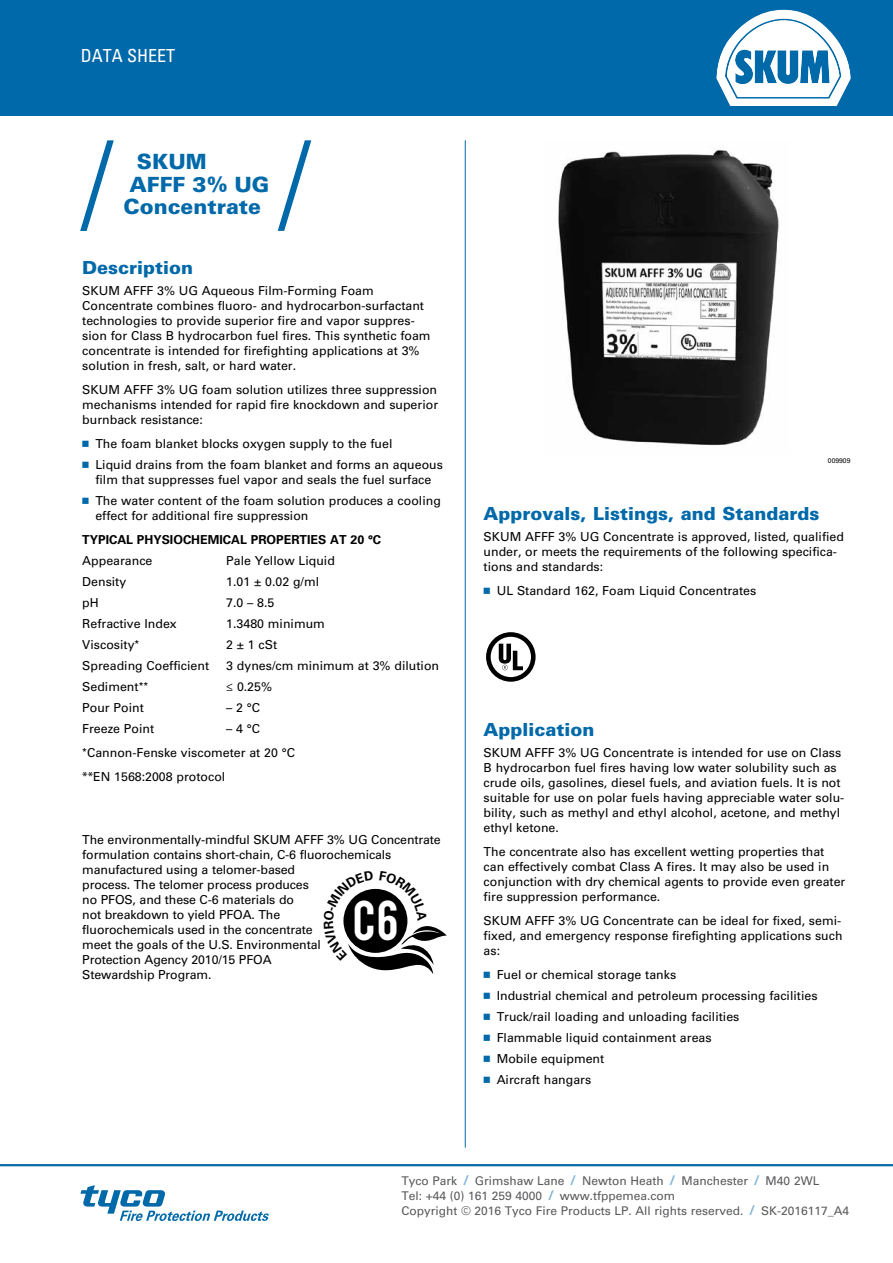
<style>
.page{position:relative;width:893px;height:1263px;background:#fff}
.page>*{position:absolute;margin:0;border:0;box-sizing:border-box;transform-origin:0 0}
.t1{font:43.95px "Bebas";color:#fff}
.t2{font:900 21px/22.5px "Univers LT Std";color:#0069aa}
.t3{font:900 18px "Univers LT Std";color:#0069aa}
.t4{font:condensed 18px "Univers LT Std";color:#fff}
.t5{font:12.3px/15px "Univers LT Std";color:#000}
.t6{font:700 12.3px "Univers LT Std";color:#000}
.t7{font:12px/15px "Univers LT Std";color:#58595b}
.t8{font:6.75px "Univers LT Std";color:#000}
.s1{font-family:"Universal Newswith Comm Pi";color:#0069aa}
.s2{font-family:"Helvetica"}
.s3{font-stretch:condensed}
.s4{font-weight:700;font-size:13.5px;color:#80b4d5}
</style>
<div class="page">
<div style="left:0;top:0;width:893px;height:116px;background:#0069aa"></div>
<hr style="left:465px;top:140px;width:1px;height:1007px;background:#0069aa">
<svg style="left:80px;top:1185px;width:189px;height:36px"></svg>
<hr style="left:0;top:1164px;width:893px;height:2px;background:#0069aa">
<img style="left:558px;top:149px;width:221px;height:297px">
<svg style="left:486px;top:632px;width:50px;height:50px"></svg>
<svg style="left:278px;top:140px;width:33px;height:91px"></svg>
<svg style="left:80px;top:140px;width:34px;height:91px"></svg>
<svg style="left:717px;top:10px;width:133px;height:96px"></svg>
<svg style="left:343px;top:888px;width:104px;height:85px"></svg>
<h3 class="t4" style="left:81px;top:44px;width:96px">DATA SHEET</h3>
<h2 class="t2" style="left:123px;top:150px;width:147px;text-indent:14px">SKUM<br>AFFF 3% UG<br>Concentrate</h2>
<h3 class="t3" style="left:82px;top:257px;width:112px">Description</h3>
<p class="t5" style="left:82px;top:283px;width:350px">SKUM AFFF 3% UG Aqueous Film-Forming Foam Concentrate combines fluoro- and hydrocarbon-surfactant technologies to provide superior fire and vapor suppres&shy;sion for Class B hydrocarbon fuel fires. This synthetic foam concentrate is intended for firefighting applications at 3% solution in fresh, salt, or hard water.</p>
<p class="t5" style="left:82px;top:382px;width:357px;text-align:justify">SKUM AFFF 3% UG foam solution utilizes three suppression mechanisms intended for rapid fire knockdown and superior burnback resistance:</p>
<p class="t5" style="left:82px;top:433px;width:362px;line-height:21px"><span class="s1">n</span> The foam blanket blocks oxygen supply to the fuel<br><span class="s1">n</span> Liquid drains from the foam blanket and forms an aqueous</p>
<p class="t5" style="left:82px;top:469px;width:360px;line-height:21px;text-align:center">film that suppresses fuel vapor and seals the fuel surface<br><span class="s1">n</span> The water content of the foam solution produces a cooling</p>
<p class="t5" style="left:95px;top:508px;width:215px">effect for additional fire suppression</p>
<p class="t6" style="left:82px;top:533px;width:300px">TYPICAL PHYSIOCHEMICAL PROPERTIES AT 20 °C</p>
<p class="t5" style="left:82px;top:553px;width:72px">Appearance</p>
<p class="t5" style="left:226px;top:553px;width:110px">Pale Yellow Liquid</p>
<p class="t5" style="left:82px;top:574px;width:46px">Density</p>
<p class="t5" style="left:226px;top:574px;width:94px">1.01 ± 0.02 g/ml</p>
<p class="t5" style="left:82px;top:595px;width:18px">pH</p>
<p class="t5" style="left:226px;top:595px;width:50px">7.0 – 8.5</p>
<p class="t5" style="left:82px;top:616px;width:96px">Refractive Index</p>
<p class="t5" style="left:226px;top:616px;width:100px">1.3480 minimum</p>
<p class="t5" style="left:82px;top:637px;width:59px">Viscosity<span class="s2">*</span></p>
<p class="t5" style="left:226px;top:637px;width:52px">2 ± 1 cSt</p>
<p class="t5" style="left:82px;top:658px;width:128px">Spreading Coefficient</p>
<p class="t5" style="left:226px;top:658px;width:214px">3 dynes/cm minimum at 3% dilution</p>
<p class="t5" style="left:82px;top:679px;width:68px">Sediment<span class="s2">**</span></p>
<p class="t5" style="left:226px;top:679px;width:47px">≤ 0.25%</p>
<p class="t5" style="left:82px;top:700px;width:63px">Pour Point</p>
<p class="t5" style="left:226px;top:700px;width:35px">– 2 °C</p>
<p class="t5" style="left:82px;top:721px;width:73px">Freeze Point</p>
<p class="t5" style="left:82px;top:717px;width:214px;line-height:24px;text-indent:144px">– 4 °C <span class="s2">*</span>Cannon-Fenske viscometer at 20 °C <span class="s3">**</span>EN 1568:2008 protocol</p>
<p class="t5" style="left:82px;top:832px;width:360px">The environmentally-mindful SKUM AFFF 3% UG Concentrate formulation contains short-chain, C-6 fluorochemicals manufactured using a telomer-based<br>process. The telomer process produces<br>no PFOS, and these C-6 materials do<br>not breakdown to yield PFOA. The<br>fluorochemicals used in the concentrate<br>meet the goals of the U.S. Environmental<br>Protection Agency 2010/15 PFOA<br>Stewardship Program.</p>
<h1 class="t1" style="left:353px;top:889px;width:47px">C6</h1>
<p class="t8" style="left:828px;top:457px;width:24px">009909</p>
<h3 class="t3" style="left:484px;top:503px;width:337px">Approvals, Listings, and Standards</h3>
<p class="t5" style="left:484px;top:529px;width:362px">SKUM AFFF 3% UG Concentrate is approved, listed, qualified under, or meets the requirements of the following specifica&shy;tions and standards:</p>
<p class="t5" style="left:484px;top:583px;width:274px"><span class="s1">n</span> UL Standard 162, Foam Liquid Concentrates</p>
<h3 class="t3" style="left:484px;top:719px;width:112px">Application</h3>
<p class="t5" style="left:484px;top:745px;width:362px">SKUM AFFF 3% UG Concentrate is intended for use on Class B hydrocarbon fuel fires having low water solubility such as crude oils, gasolines, diesel fuels, and aviation fuels. It is not suitable for use on polar fuels having appreciable water solu&shy;bility, such as methyl and ethyl alcohol, acetone, and methyl ethyl ketone.</p>
<p class="t5" style="left:484px;top:844px;width:363px">The concentrate also has excellent wetting properties that can effectively combat Class A fires. It may also be used in conjunction with dry chemical agents to provide even greater fire suppression performance.</p>
<p class="t5" style="left:484px;top:913px;width:360px;text-align:justify">SKUM AFFF 3% UG Concentrate can be ideal for fixed, semi&shy;fixed, and emergency response firefighting applications such as:</p>
<p class="t5" style="left:484px;top:964px;width:335px;line-height:21px"><span class="s1">n</span> Fuel or chemical storage tanks<br><span class="s1">n</span> Industrial chemical and petroleum processing facilities <span class="s1">n</span> Truck/rail loading and unloading facilities<br><span class="s1">n</span> Flammable liquid containment areas<br><span class="s1">n</span> Mobile equipment<br><span class="s1">n</span> Aircraft hangars</p>
<p class="t7" style="left:401px;top:1173px;width:449px">Tyco Park <span class="s4">/</span> Grimshaw Lane <span class="s4">/</span> Newton Heath <span class="s4">/</span> Manchester <span class="s4">/</span> M40 2WL<br>Tel: +44 (0) 161 259 4000 <span class="s4">/</span> www.tfppemea.com<br>Copyright © 2016 Tyco Fire Products LP. All rights reserved. <span class="s4">/</span> SK-2016117_A4</p>
</div>
